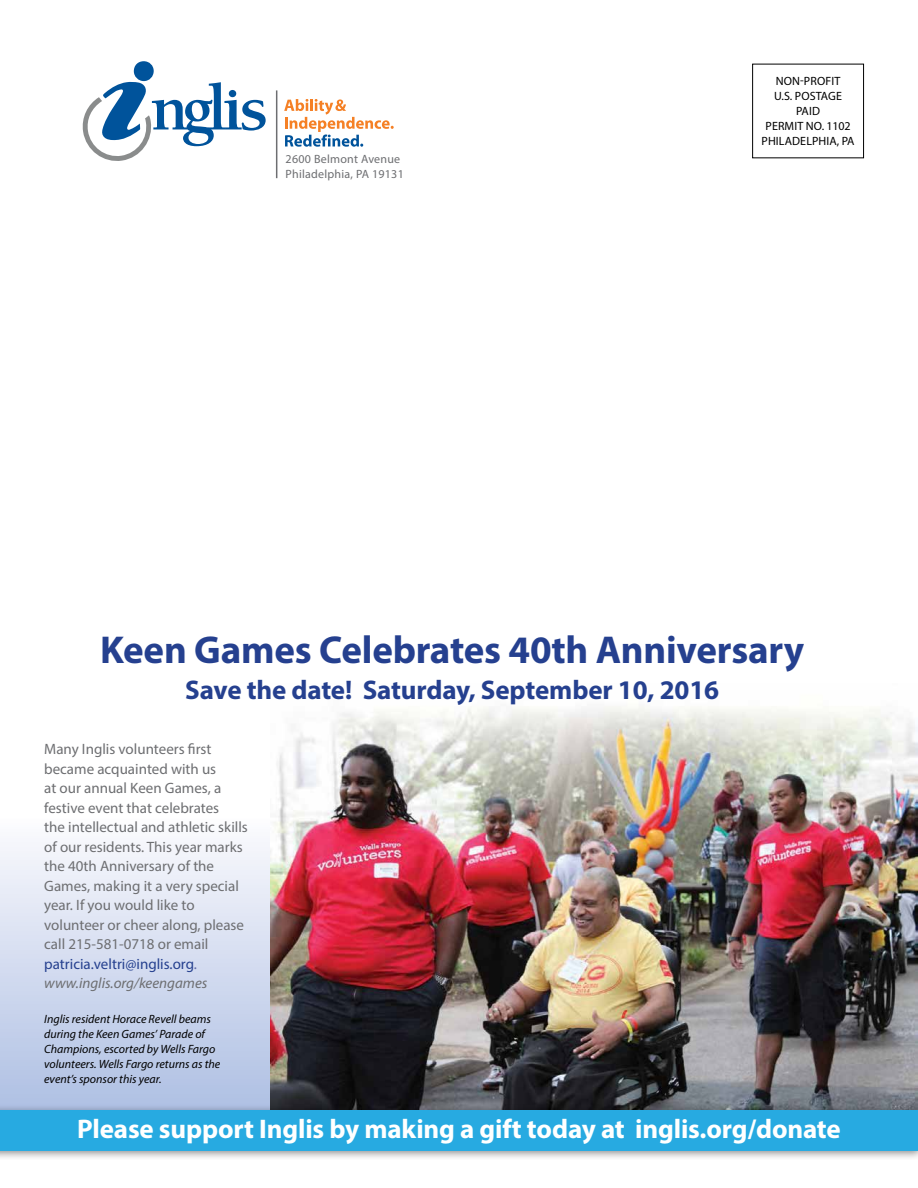
<style>
.page{position:relative;width:918px;height:1188px;background:#fff}
.page>*{position:absolute;margin:0;border:0;box-sizing:border-box;transform-origin:0 0}
.t1{font:700 39px "Myriad Pro";letter-spacing:-.005em;color:#25408f}
.t2{font:700 27px "Myriad Pro";letter-spacing:-.005em;color:#fff}
.t3{font:700 27px "Myriad Pro";letter-spacing:-.005em;color:#25408f}
.t4{font:15px/19.5px "Myriad Pro";color:#6d6e71}
.t5{font:italic 12px/15px "Myriad Pro";color:#000}
.t6{font:12px/15px "Myriad Pro";letter-spacing:.01em;color:#000;text-align:center}
.t7{font:12px/15px "Myriad Pro";letter-spacing:.02em;color:#6d6e71}
.s1{color:#25408f}
.s2{color:#6269a7}
.s3{font-style:italic}
</style>
<div class="page">
<svg style="left:0;top:847px;width:271px;height:257px;background:#d1daee"></svg>
<img style="left:271px;top:706px;width:647px;height:398px">
<div style="left:752px;top:64px;width:112px;height:94px;border:1px solid #000"></div>
<svg style="left:82px;top:82px;width:129px;height:79px"></svg>
<div style="left:134px;top:61px;width:20px;height:20px;background:#00539b;border-radius:50%"></div>
<svg style="left:365px;top:120px;width:29px;height:9px"></svg>
<div style="left:211px;top:55px;width:153px;height:179px;background:#000;opacity:.75"></div>
<hr style="left:276px;top:90px;width:1px;height:88px;background:#6d6e71">
<div style="left:0;top:1104px;width:918px;height:57px;background:#000;opacity:.45"></div>
<div style="left:0;top:1110px;width:918px;height:41px;background:#27aae1"></div>
<p class="t7" style="left:286px;top:151px;width:120px">2600 Belmont Avenue<br>Philadelphia, PA 19131</p>
<p class="t6" style="left:762px;top:74px;width:95px">NON-PROFIT<br>U.S. POSTAGE<br>PAID<br>PERMIT NO. 1102<br>PHILADELPHIA, PA</p>
<h1 class="t1" style="left:100px;top:625px;width:705px">Keen Games Celebrates 40th Anniversary</h1>
<h2 class="t3" style="left:185px;top:673px;width:535px">Save the date! Saturday, September 10, 2016</h2>
<p class="t4" style="left:44px;top:739px;width:205px">Many Inglis volunteers first became acquainted with us<br>at our annual Keen Games, a festive event that celebrates<br>the intellectual and athletic skills of our residents. This year marks the 40th Anniversary of the<br>Games, making it a very special year. If you would like to volunteer or cheer along, please call 215-581-0718 or email <span class="s1">patricia.veltri@inglis.org</span><span class="s2">. </span><span class="s3">www.inglis.org/keengames</span></p>
<p class="t5" style="left:44px;top:1011px;width:178px">Inglis resident Horace Revell beams during the Keen Games’ Parade of Champions, escorted by Wells Fargo volunteers. Wells Fargo returns as the event’s sponsor this year.</p>
<h2 class="t2" style="left:77px;top:1111px;width:765px">Please support Inglis by making a gift today at inglis.org/donate</h2>
</div>
